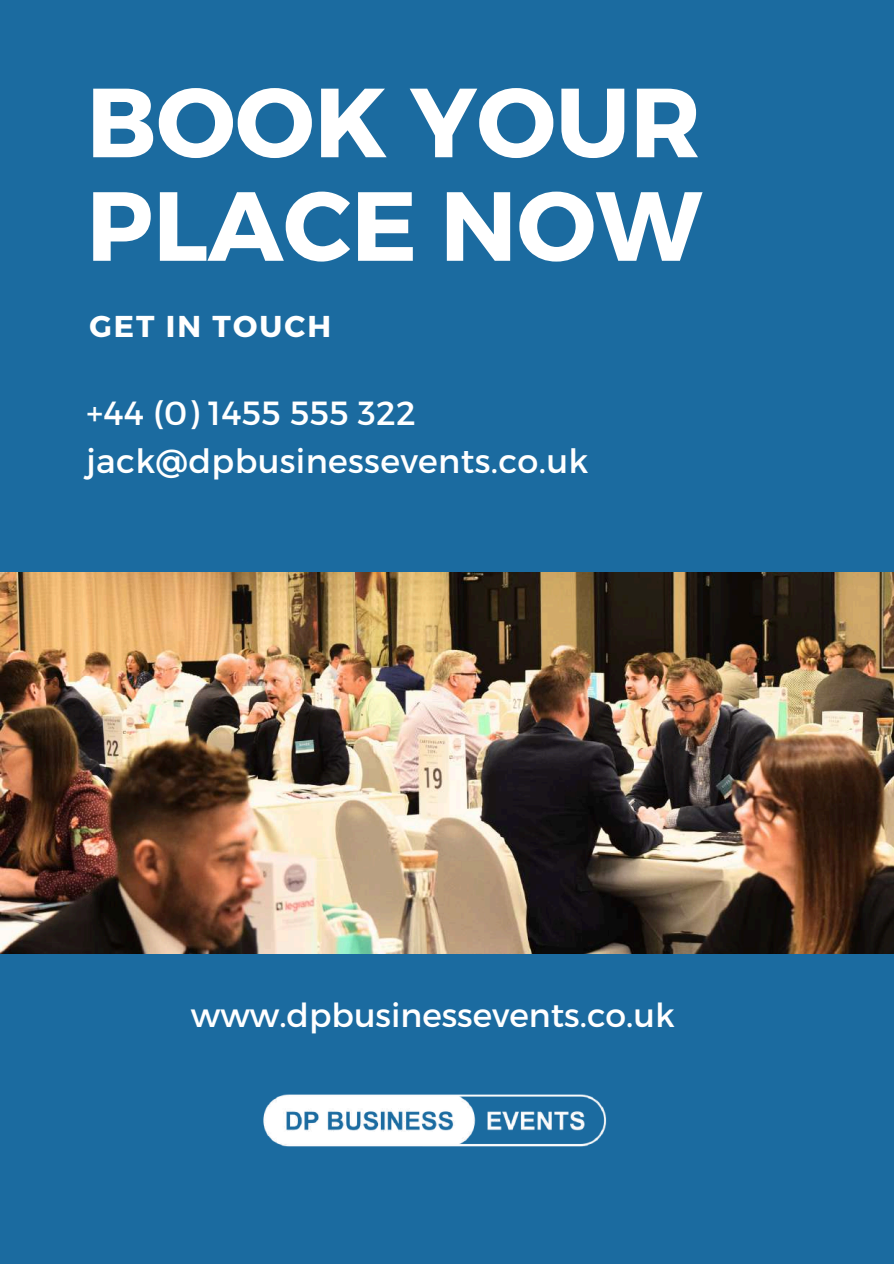
<style>
.page{position:relative;width:894px;height:1264px;background:#fff}
.page>*{position:absolute;margin:0;border:0;box-sizing:border-box;transform-origin:0 0}
.t1{font:700 97.95px/103.5px "Montserrat";color:#fff}
.t2{font:33.45px/48.3px "Montserrat";letter-spacing:.01em;color:#fff}
.t3{font:33px "Montserrat";color:#fff}
.t4{font:700 30.15px "Montserrat";letter-spacing:.07em;color:#fff}
</style>
<div class="page">
<div style="left:0;top:952px;width:893px;height:311px;background:#1b6ba0"></div>
<div style="left:0;top:0;width:893px;height:572px;background:#1b6ba0"></div>
<img style="left:0;top:572px;width:893px;height:381px">
<img style="left:263px;top:1094px;width:344px;height:53px">
<h1 class="t1" style="left:86px;top:66px;width:617px">BOOK YOUR<br>PLACE NOW</h1>
<p class="t4" style="left:89px;top:307px;width:243px">GET IN TOUCH</p>
<p class="t2" style="left:86px;top:387px;width:503px">+44 (0) 1455 555 322 jack@dpbusinessevents.co.uk</p>
<p class="t3" style="left:191px;top:993px;width:485px">www.dpbusinessevents.co.uk</p>
</div>
